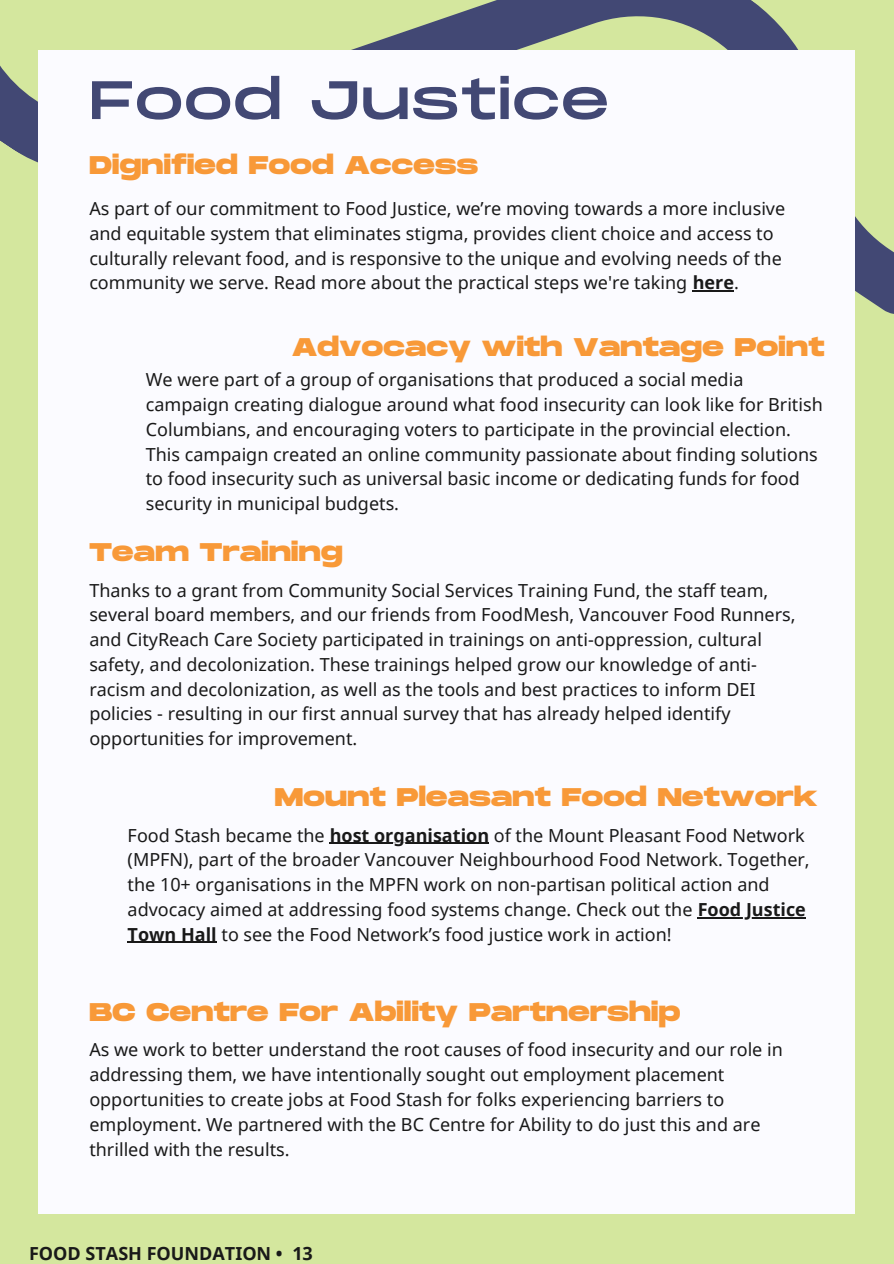
<style>
.page{position:relative;width:894px;height:1264px;background:#fff}
.page>*{position:absolute;margin:0;border:0;box-sizing:border-box;transform-origin:0 0}
.t1{font:54px "Monument Extended";letter-spacing:.015em;color:#424874}
.t2{font:800 25.5px "Monument Extended";letter-spacing:.015em;color:#f89938}
.t3{font:18px/24.8px "Noto Sans";color:#191919}
.t4{font:700 18px "Noto Sans";color:#191919}
.s1{font-weight:700}
</style>
<div class="page">
<div style="left:0;top:0;width:893px;height:1263px;background:#d4e79e"></div>
<svg style="left:0;top:0;width:893px;height:616px"></svg>
<div style="left:38px;top:50px;width:816px;height:1162px;background:#fbfbff"></div>
<hr style="left:692px;top:290px;width:41px;height:2px;background:#191919">
<hr style="left:329px;top:842px;width:160px;height:2px;background:#191919">
<hr style="left:697px;top:917px;width:108px;height:1px;background:#191919">
<hr style="left:128px;top:941px;width:89px;height:2px;background:#191919">
<h1 class="t1" style="left:89px;top:70px;width:521px">Food Justice</h1>
<h2 class="t2" style="left:89px;top:151px;width:390px">Dignified Food Access</h2>
<p class="t3" style="left:89px;top:196px;width:697px">As part of our commitment to Food Justice, we’re moving towards a more inclusive and equitable system that eliminates stigma, provides client choice and access to culturally relevant food, and is responsive to the unique and evolving needs of the community we serve. Read more about the practical steps we're taking <span class="s1">here</span>.</p>
<h2 class="t2" style="left:292px;top:333px;width:533px">Advocacy with Vantage Point</h2>
<p class="t3" style="left:146px;top:367px;width:678px">We were part of a group of organisations that produced a social media campaign creating dialogue around what food insecurity can look like for British Columbians, and encouraging voters to participate in the provincial election.<br>This campaign created an online community passionate about finding solutions to food insecurity such as universal basic income or dedicating funds for food security in municipal budgets.</p>
<h2 class="t2" style="left:89px;top:538px;width:255px">Team Training</h2>
<p class="t3" style="left:89px;top:577px;width:707px">Thanks to a grant from Community Social Services Training Fund, the staff team, several board members, and our friends from FoodMesh, Vancouver Food Runners, and CityReach Care Society participated in trainings on anti-oppression, cultural safety, and decolonization. These trainings helped grow our knowledge of anti&shy;racism and decolonization, as well as the tools and best practices to inform DEI policies - resulting in our first annual survey that has already helped identify opportunities for improvement.</p>
<h2 class="t2" style="left:275px;top:783px;width:544px">Mount Pleasant Food Network</h2>
<p class="t3" style="left:128px;top:822px;width:683px">Food Stash became the <span class="s1">host organisation</span> of the Mount Pleasant Food Network (MPFN), part of the broader Vancouver Neighbourhood Food Network. Together, the 10+ organisations in the MPFN work on non-partisan political action and advocacy aimed at addressing food systems change. Check out the <span class="s1">Food Justice Town Hall</span> to see the Food Network’s food justice work in action!</p>
<h2 class="t2" style="left:89px;top:998px;width:592px">BC Centre For Ability Partnership</h2>
<p class="t3" style="left:89px;top:1037px;width:694px">As we work to better understand the root causes of food insecurity and our role in addressing them, we have intentionally sought out employment placement opportunities to create jobs at Food Stash for folks experiencing barriers to employment. We partnered with the BC Centre for Ability to do just this and are thrilled with the results.</p>
<p class="t4" style="left:29px;top:1240px;width:285px">FOOD STASH FOUNDATION • 13</p>
</div>
